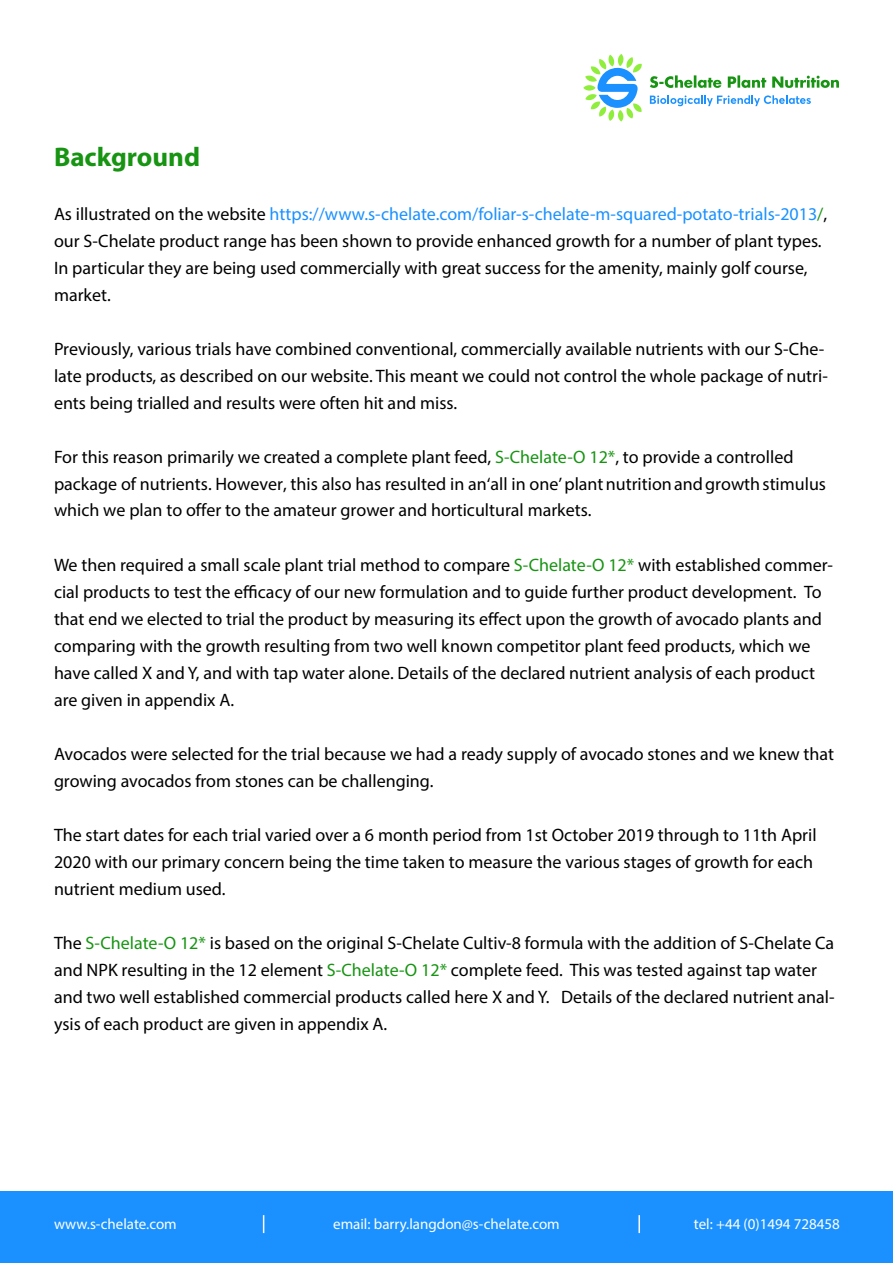
<style>
.page{position:relative;width:893px;height:1263px;background:#fff}
.page>*{position:absolute;margin:0;border:0;box-sizing:border-box;transform-origin:0 0}
.t1{font:700 27px "Myriad Pro";color:#179412}
.t2{font:18px/27px "Myriad Pro";color:#000}
.t3{font:15px "Myriad Pro";color:#fff}
.s1{color:#1a91ff}
.s2{color:#179412}
</style>
<div class="page">
<div style="left:0;top:1191px;width:893px;height:72px;background:#1a91ff"></div>
<svg style="left:638px;top:1215px;width:2px;height:18px"></svg>
<svg style="left:263px;top:1215px;width:1px;height:18px"></svg>
<svg style="left:650px;top:75px;width:189px;height:13px"></svg>
<svg style="left:583px;top:54px;width:59px;height:67px"></svg>
<svg style="left:650px;top:95px;width:161px;height:11px"></svg>
<h1 class="t1" style="left:54px;top:139px;width:148px">Background</h1>
<p class="t2" style="left:54px;top:200px;width:775px">As illustrated on the website <span class="s1">https://www.s-chelate.com/foliar-s-chelate-m-squared-potato-trials-2013</span><span class="s2">/</span>, our S-Chelate product range has been shown to provide enhanced growth for a number of plant types.<br>In particular they are being used commercially with great success for the amenity, mainly golf course, market.</p>
<p class="t2" style="left:54px;top:335px;width:775px">Previously, various trials have combined conventional, commercially available nutrients with our S-Che&shy;late products, as described on our website. This meant we could not control the whole package of nutri&shy;ents being trialled and results were often hit and miss.</p>
<p class="t2" style="left:54px;top:443px;width:773px;line-height:26.5px">For this reason primarily we created a complete plant feed, <span class="s2">S-Chelate-O 12*</span>, to provide a controlled package of nutrients. However, this also has resulted in an‘all in one’ plant nutrition and growth stimulus which we plan to offer to the amateur grower and horticultural markets.</p>
<p class="t2" style="left:54px;top:551px;width:781px">We then required a small scale plant trial method to compare <span class="s2">S-Chelate-O 12*</span> with established commer&shy;cial products to test the efficacy of our new formulation and to guide further product development. To that end we elected to trial the product by measuring its effect upon the growth of avocado plants and comparing with the growth resulting from two well known competitor plant feed products, which we have called X and Y, and with tap water alone. Details of the declared nutrient analysis of each product are given in appendix A.</p>
<p class="t2" style="left:54px;top:740px;width:782px">Avocados were selected for the trial because we had a ready supply of avocado stones and we knew that growing avocados from stones can be challenging.</p>
<p class="t2" style="left:54px;top:821px;width:764px">The start dates for each trial varied over a 6 month period from 1st October 2019 through to 11th April<br>2020 with our primary concern being the time taken to measure the various stages of growth for each nutrient medium used.</p>
<p class="t2" style="left:54px;top:929px;width:782px">The <span class="s2">S-Chelate-O 12*</span> is based on the original S-Chelate Cultiv-8 formula with the addition of S-Chelate Ca and NPK resulting in the 12 element <span class="s2">S-Chelate-O 12*</span> complete feed. This was tested against tap water and two well established commercial products called here X and Y. Details of the declared nutrient anal&shy;ysis of each product are given in appendix A.</p>
<p class="t3" style="left:54px;top:1215px;width:124px">www.s-chelate.com</p>
<p class="t3" style="left:333px;top:1215px;width:228px">email: barry.langdon@s-chelate.com</p>
<p class="t3" style="left:694px;top:1215px;width:148px">tel: +44 (0)1494 728458</p>
</div>
